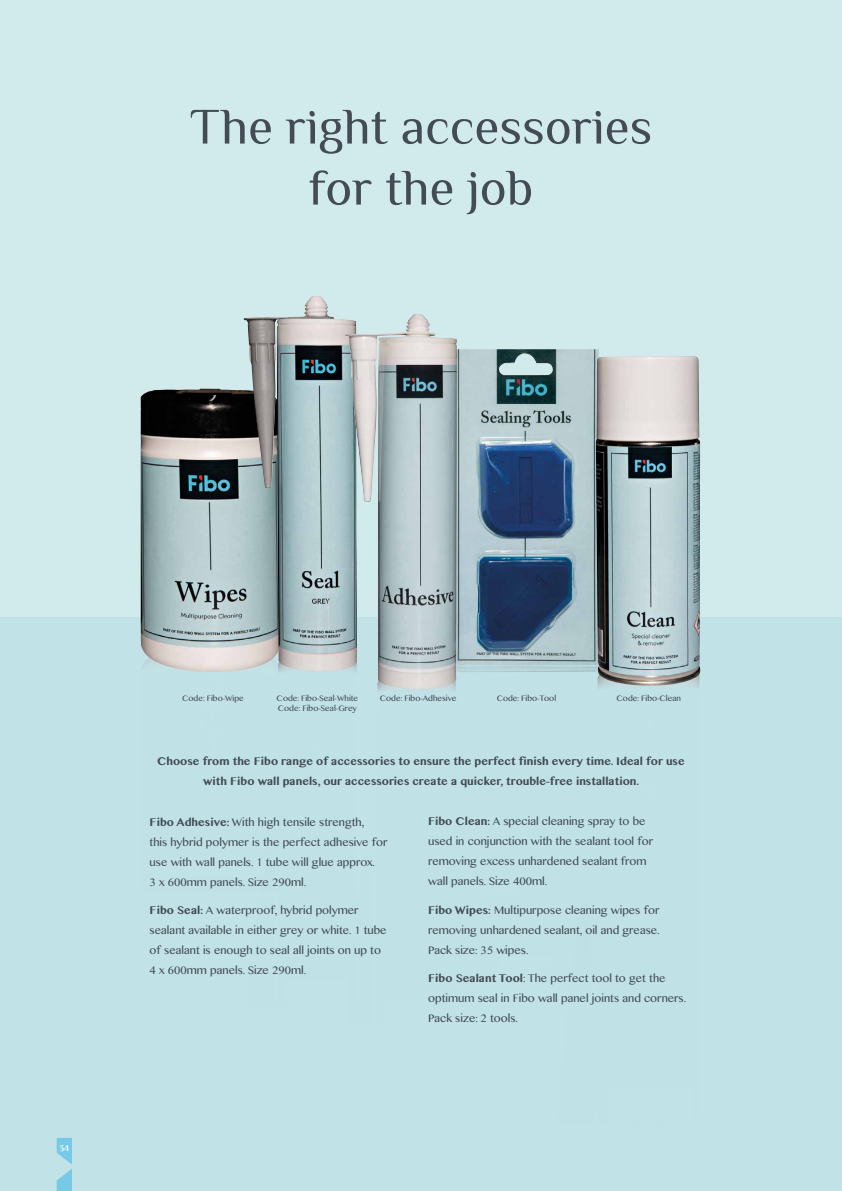
<style>
.page{position:relative;width:842px;height:1191px;background:#fff}
.page>*{position:absolute;margin:0;border:0;box-sizing:border-box;transform-origin:0 0}
.t1{font:51px/61px "Philosopher";color:#434c55;text-align:center}
.t2{font:11px/20px "Myanmar MN";color:#434c55}
.t3{font:700 11px/20px "Myanmar MN";color:#434c55;text-align:center}
.t4{font:700 8.8px "Philosopher";color:#fff}
.t5{font:8px/10px "Myanmar MN";color:#434c55}
.s1{font-weight:700}
</style>
<div class="page">
<div style="left:0;top:0;width:842px;height:1036px;background:#d1eaec"></div>
<div style="left:0;top:617px;width:842px;height:574px;background:#c1e3e8"></div>
<svg style="left:57px;top:1138px;width:15px;height:53px"></svg>
<img style="left:454px;top:349px;width:145px;height:342px">
<img style="left:141px;top:388px;width:139px;height:284px">
<img style="left:243px;top:296px;width:102px;height:375px">
<img style="left:345px;top:314px;width:112px;height:375px">
<img style="left:596px;top:356px;width:104px;height:329px">
<h1 class="t1" style="left:190px;top:96px;width:464px">The right accessories for the job</h1>
<p class="t4" style="left:59px;top:1141px;width:11px">34</p>
<p class="t5" style="left:182px;top:693px;width:63px">Code: Fibo-Wipe</p>
<p class="t5" style="left:277px;top:693px;width:83px">Code: Fibo-Seal-White<br>Code: Fibo-Seal-Grey</p>
<p class="t5" style="left:380px;top:693px;width:78px">Code: Fibo-Adhesive</p>
<p class="t5" style="left:497px;top:693px;width:61px">Code: Fibo-Tool</p>
<p class="t5" style="left:617px;top:693px;width:66px">Code: Fibo-Clean</p>
<p class="t3" style="left:157px;top:751px;width:529px">Choose from the Fibo range of accessories to ensure the perfect finish every time. Ideal for use with Fibo wall panels, our accessories create a quicker, trouble-free installation.</p>
<p class="t2" style="left:150px;top:812px;width:239px"><span class="s1">Fibo Adhesive:</span> With high tensile strength,<br>this hybrid polymer is the perfect adhesive for use with wall panels. 1 tube will glue approx.<br>3 x 600mm panels. Size 290ml.</p>
<p class="t2" style="left:150px;top:900px;width:238px"><span class="s1">Fibo Seal:</span> A waterproof, hybrid polymer sealant available in either grey or white. 1 tube of sealant is enough to seal all joints on up to 4 x 600mm panels. Size 290ml.</p>
<p class="t2" style="left:428px;top:811px;width:227px"><span class="s1">Fibo Clean:</span> A special cleaning spray to be used in conjunction with the sealant tool for removing excess unhardened sealant from wall panels. Size 400ml.</p>
<p class="t2" style="left:428px;top:900px;width:233px;text-align:justify"><span class="s1">Fibo Wipes:</span> Multipurpose cleaning wipes for removing unhardened sealant, oil and grease.<br>Pack size: 35 wipes.</p>
<p class="t2" style="left:428px;top:968px;width:260px"><span class="s1">Fibo Sealant Tool</span>: The perfect tool to get the optimum seal in Fibo wall panel joints and corners.<br>Pack size: 2 tools.</p>
</div>
